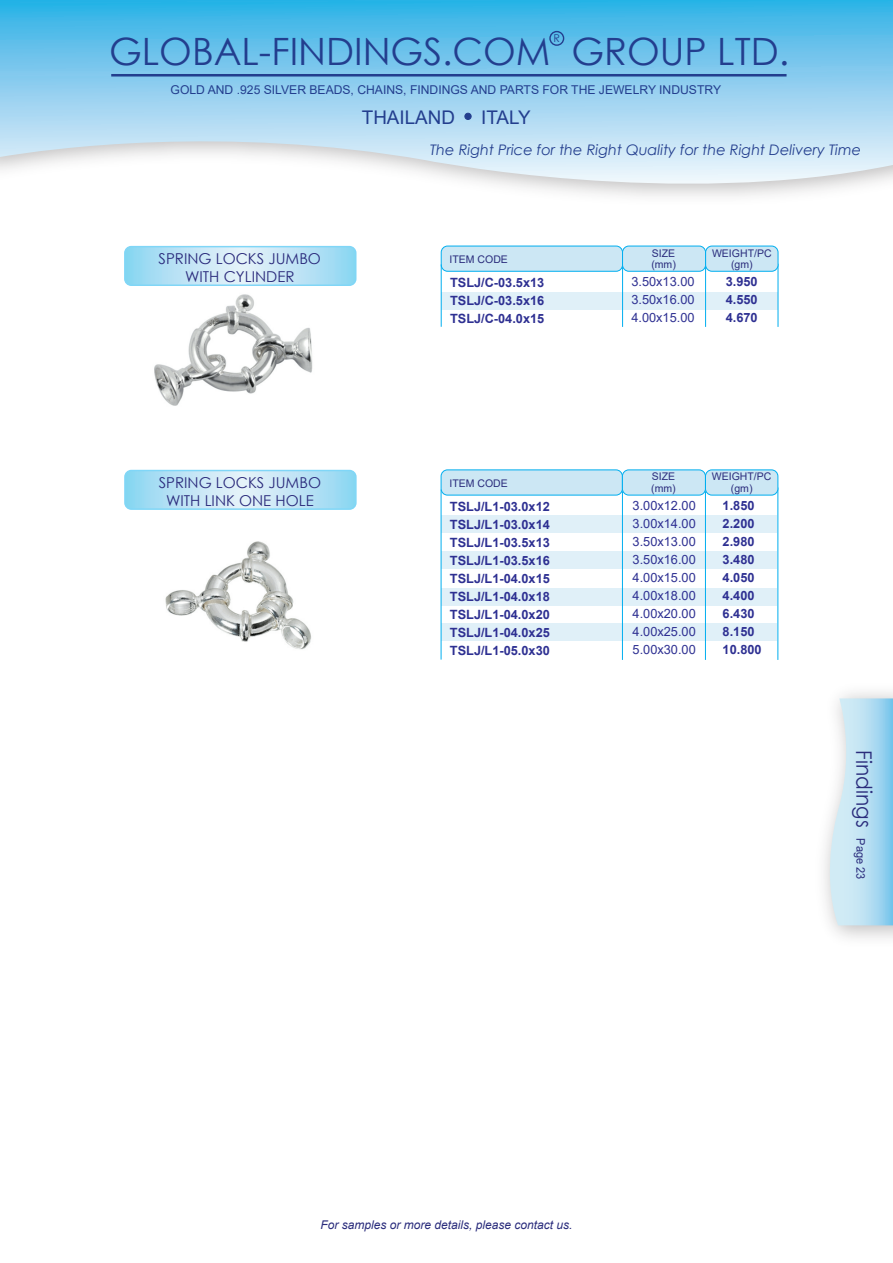
<style>
.page{position:relative;width:893px;height:1263px;background:#fff}
.page>*{position:absolute;margin:0;border:0;box-sizing:border-box;transform-origin:0 0}
.t1{font:37.65px "Century Gothic";color:#233e8e}
.t2{font:21.6px "Century Gothic";color:#2a2c7c;scale:.93 1}
.t3{font:18.9px "Arial";color:#233e8e}
.t4{font:15px/18px "Century Gothic";color:#2b2b7c;text-align:center}
.t5{font:italic 14.55px "Century Gothic";color:#233e8e}
.t6{font:700 12.75px/18px "Arial";color:#2e3092;text-align:justify}
.t7{font:12.75px/18px "Arial";color:#2e3092;text-align:justify}
.t8{font:12.15px "Arial";color:#233e8e}
.t9{font:italic 12px "Arial";color:#2a2c7c}
.t10{font:10.8px "Century Gothic";color:#233e8e}
.t11{font:10.5px/11.1px "Arial";color:#2a2c7c}
.s1{font-family:"Arial";font-size:11.85px}
</style>
<div class="page">
<svg style="left:819px;top:698px;width:74px;height:227px"></svg>
<svg style="left:0;top:0;width:893px;height:196px;background:#9bd4ef"></svg>
<hr style="left:111px;top:74px;width:675px;height:3px;background:#233e8e">
<div style="left:549px;top:31px;width:15px;height:15px;border:1px solid #233e8e;border-radius:50%"></div>
<svg style="left:465px;top:113px;width:6px;height:6px"></svg>
<div style="left:465px;top:113px;width:6px;height:7px;border:1px solid #233e8e;border-radius:50%"></div>
<div style="left:441px;top:516px;width:336px;height:17px;background:#e0f0f8"></div>
<div style="left:441px;top:551px;width:336px;height:17px;background:#e0f0f8"></div>
<div style="left:441px;top:588px;width:336px;height:17px;background:#e0f0f8"></div>
<div style="left:441px;top:624px;width:336px;height:17px;background:#e0f0f8"></div>
<div style="left:441px;top:470px;width:181px;height:25px;background:#cce7f4;border-radius:6px"></div>
<div style="left:441px;top:470px;width:181px;height:25px;border:1px solid #00aeef;border-radius:6px"></div>
<hr style="left:441px;top:490px;width:1px;height:170px;background:#00aeef">
<hr style="left:622px;top:491px;width:1px;height:169px;background:#00aeef">
<div style="left:622px;top:470px;width:83px;height:25px;background:#cce7f4;border-radius:6px"></div>
<div style="left:622px;top:470px;width:84px;height:25px;border:1px solid #00aeef;border-radius:6px"></div>
<hr style="left:778px;top:487px;width:1px;height:173px;background:#00aeef">
<hr style="left:705px;top:491px;width:1px;height:169px;background:#00aeef">
<div style="left:705px;top:470px;width:73px;height:25px;background:#cce7f4;border-radius:6px"></div>
<div style="left:705px;top:470px;width:73px;height:25px;border:1px solid #00aeef;border-radius:6px"></div>
<svg style="left:125px;top:470px;width:231px;height:39px;background:#bbe3f5"></svg>
<div style="left:124px;top:470px;width:233px;height:40px;border:2px solid #00aeef;border-radius:6px"></div>
<img style="left:165px;top:541px;width:146px;height:109px">
<div style="left:441px;top:292px;width:337px;height:17px;background:#e0f0f8"></div>
<div style="left:441px;top:246px;width:181px;height:25px;background:#cce7f4;border-radius:6px"></div>
<div style="left:441px;top:246px;width:182px;height:25px;border:1px solid #00aeef;border-radius:6px"></div>
<hr style="left:441px;top:264px;width:1px;height:63px;background:#00aeef">
<hr style="left:622px;top:265px;width:1px;height:62px;background:#00aeef">
<div style="left:622px;top:246px;width:84px;height:25px;background:#cce7f4;border-radius:6px"></div>
<div style="left:622px;top:246px;width:84px;height:25px;border:1px solid #00aeef;border-radius:6px"></div>
<hr style="left:778px;top:264px;width:1px;height:63px;background:#00aeef">
<hr style="left:705px;top:265px;width:1px;height:62px;background:#00aeef">
<div style="left:706px;top:246px;width:72px;height:25px;background:#cce7f4;border-radius:6px"></div>
<div style="left:705px;top:246px;width:73px;height:25px;border:1px solid #00aeef;border-radius:6px"></div>
<svg style="left:125px;top:247px;width:231px;height:38px;background:#bce3f5"></svg>
<div style="left:124px;top:246px;width:232px;height:40px;border:2px solid #00aeef;border-radius:6px"></div>
<img style="left:154px;top:294px;width:159px;height:112px">
<p class="t10" style="left:553px;top:31px;width:8px">R</p>
<h1 class="t1" style="left:109px;top:25px;width:682px">GLOBAL-FINDINGS.COM GROUP LTD.</h1>
<p class="t8" style="left:171px;top:81px;width:552px">GOLD AND .925 SILVER BEADS, CHAINS, FINDINGS AND PARTS FOR THE JEWELRY INDUSTRY</p>
<h3 class="t3" style="left:362px;top:104px;width:95px">THAILAND</h3>
<h3 class="t3" style="left:481px;top:104px;width:51px">ITALY</h3>
<p class="t4" style="left:159px;top:249px;width:164px">SPRING LOCKS JUMBO<br>WITH CYLINDER</p>
<p class="t4" style="left:159px;top:473px;width:164px">SPRING LOCKS JUMBO<br>WITH LINK ONE HOLE</p>
<p class="t5" style="left:430px;top:139px;width:433px">The Right Price for the Right Quality for the Right Delivery Time</p>
<p class="t11" style="left:450px;top:254px;width:60px">ITEM CODE</p>
<p class="t11" style="left:651px;top:247px;width:26px">SIZE (mm)</p>
<p class="t11" style="left:712px;top:247px;width:61px;text-align:center">WEIGHT/PC (gm)</p>
<p class="t7" style="left:631px;top:272px;width:65px">3.50x13.00<br>3.50x16.00<br>4.00x15.00</p>
<p class="t6" style="left:726px;top:272px;width:33px">3.950<br>4.550<br>4.670</p>
<p class="t6" style="left:450px;top:273px;width:96px">TSLJ/C-03.5x13<br>TSLJ/C-03.5x16<br>TSLJ/C-04.0x15</p>
<p class="t11" style="left:449px;top:478px;width:60px">ITEM CODE</p>
<p class="t11" style="left:651px;top:471px;width:26px">SIZE (mm)</p>
<p class="t11" style="left:712px;top:471px;width:61px;text-align:center">WEIGHT/PC (gm)</p>
<p class="t6" style="left:723px;top:496px;width:40px;text-align:left">1.850<br>2.200<br>2.980<br>3.480<br>4.050<br>4.400<br>6.430<br>8.150<br>10.800</p>
<p class="t7" style="left:633px;top:496px;width:65px">3.00x12.00<br>3.00x14.00<br>3.50x13.00<br>3.50x16.00<br>4.00x15.00<br>4.00x18.00<br>4.00x20.00<br>4.00x25.00<br>5.00x30.00</p>
<p class="t6" style="left:450px;top:497px;width:101px">TSLJ/L1-03.0x12<br>TSLJ/L1-03.0x14<br>TSLJ/L1-03.5x13<br>TSLJ/L1-03.5x16<br>TSLJ/L1-04.0x15<br>TSLJ/L1-04.0x18<br>TSLJ/L1-04.0x20<br>TSLJ/L1-04.0x25<br>TSLJ/L1-05.0x30</p>
<h2 class="t2" style="left:879px;top:750px;width:141px;rotate:90deg">Findings <span class="s1">Page 23</span></h2>
<p class="t9" style="left:320px;top:1217px;width:254px">For samples or more details, please contact us.</p>
</div>
